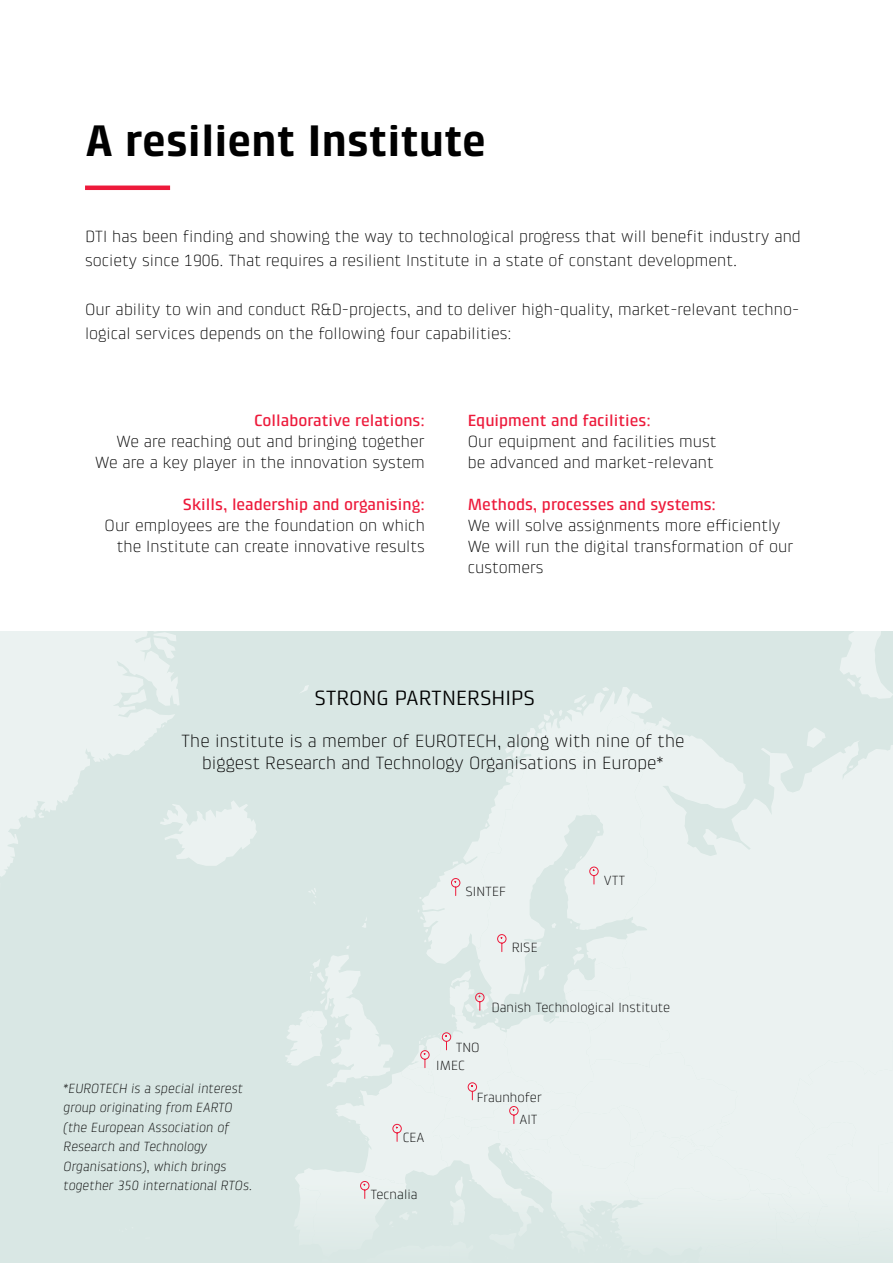
<style>
.page{position:relative;width:893px;height:1263px;background:#fff}
.page>*{position:absolute;margin:0;border:0;box-sizing:border-box;transform-origin:0 0}
.t1{font:700 45px "Klint Pro";color:#000}
.t2{font:21px "Klint Pro";color:#000}
.t3{font:300 18px/21.6px "Klint Pro";color:#000;text-align:center}
.t4{font:300 16.5px/21px "Klint Pro";color:#000}
.t5{font:500 16.5px "Klint Pro";color:#ed1a3b}
.t6{font:italic 300 13.5px/19.5px "Klint Pro";color:#000}
.t7{font:300 13.5px "Klint Pro";color:#000}
</style>
<div class="page">
<div style="left:0;top:631px;width:893px;height:632px;background:#d9e7e4"></div>
<svg style="left:0;top:631px;width:119px;height:246px;fill:#ebf2f1"></svg>
<svg style="left:38px;top:812px;width:6px;height:6px"></svg>
<svg style="left:119px;top:631px;width:774px;height:597px"></svg>
<hr style="left:85px;top:186px;width:85px;height:4px;background:#ed1a3b">
<h1 class="t1" style="left:85px;top:115px;width:403px">A resilient Institute</h1>
<p class="t4" style="left:85px;top:225px;width:717px;line-height:24px">DTI has been finding and showing the way to technological progress that will benefit industry and society since 1906. That requires a resilient Institute in a state of constant development.</p>
<p class="t4" style="left:85px;top:297px;width:716px;line-height:24px">Our ability to win and conduct R&amp;D-projects, and to deliver high-quality, market-relevant techno&shy;logical services depends on the following four capabilities:</p>
<p class="t5" style="left:254px;top:411px;width:172px">Collaborative relations:</p>
<p class="t4" style="left:95px;top:430px;width:331px;text-align:right">We are reaching out and bringing together<br>We are a key player in the innovation system</p>
<p class="t5" style="left:183px;top:495px;width:243px">Skills, leadership and organising:</p>
<p class="t4" style="left:105px;top:514px;width:322px;text-align:right">Our employees are the foundation on which the Institute can create innovative results</p>
<p class="t5" style="left:468px;top:411px;width:185px">Equipment and facilities:</p>
<p class="t4" style="left:468px;top:430px;width:250px">Our equipment and facilities must be advanced and market-relevant</p>
<p class="t5" style="left:468px;top:495px;width:250px">Methods, processes and systems:</p>
<p class="t4" style="left:468px;top:514px;width:327px">We will solve assignments more efficiently<br>We will run the digital transformation of our customers</p>
<p class="t2" style="left:315px;top:686px;width:222px">STRONG PARTNERSHIPS</p>
<p class="t3" style="left:181px;top:730px;width:505px">The institute is a member of EUROTECH, along with nine of the biggest Research and Technology Organisations in Europe*</p>
<p class="t7" style="left:466px;top:884px;width:42px">SINTEF</p>
<p class="t7" style="left:512px;top:940px;width:28px">RISE</p>
<p class="t7" style="left:604px;top:872px;width:23px">VTT</p>
<p class="t6" style="left:64px;top:1078px;width:190px">*EUROTECH is a special interest group originating from EARTO (the European Association of<br>Research and Technology<br>Organisations), which brings together 350 international RTOs.</p>
<p class="t7" style="left:403px;top:1129px;width:23px">CEA</p>
<p class="t7" style="left:456px;top:1039px;width:26px">TNO</p>
<p class="t7" style="left:436px;top:1057px;width:30px">IMEC</p>
<p class="t7" style="left:491px;top:1000px;width:181px">Danish Technological Institute</p>
<p class="t7" style="left:477px;top:1089px;width:67px">Fraunhofer</p>
<p class="t7" style="left:519px;top:1112px;width:20px">AIT</p>
<p class="t7" style="left:370px;top:1186px;width:49px">Tecnalia</p>
</div>
